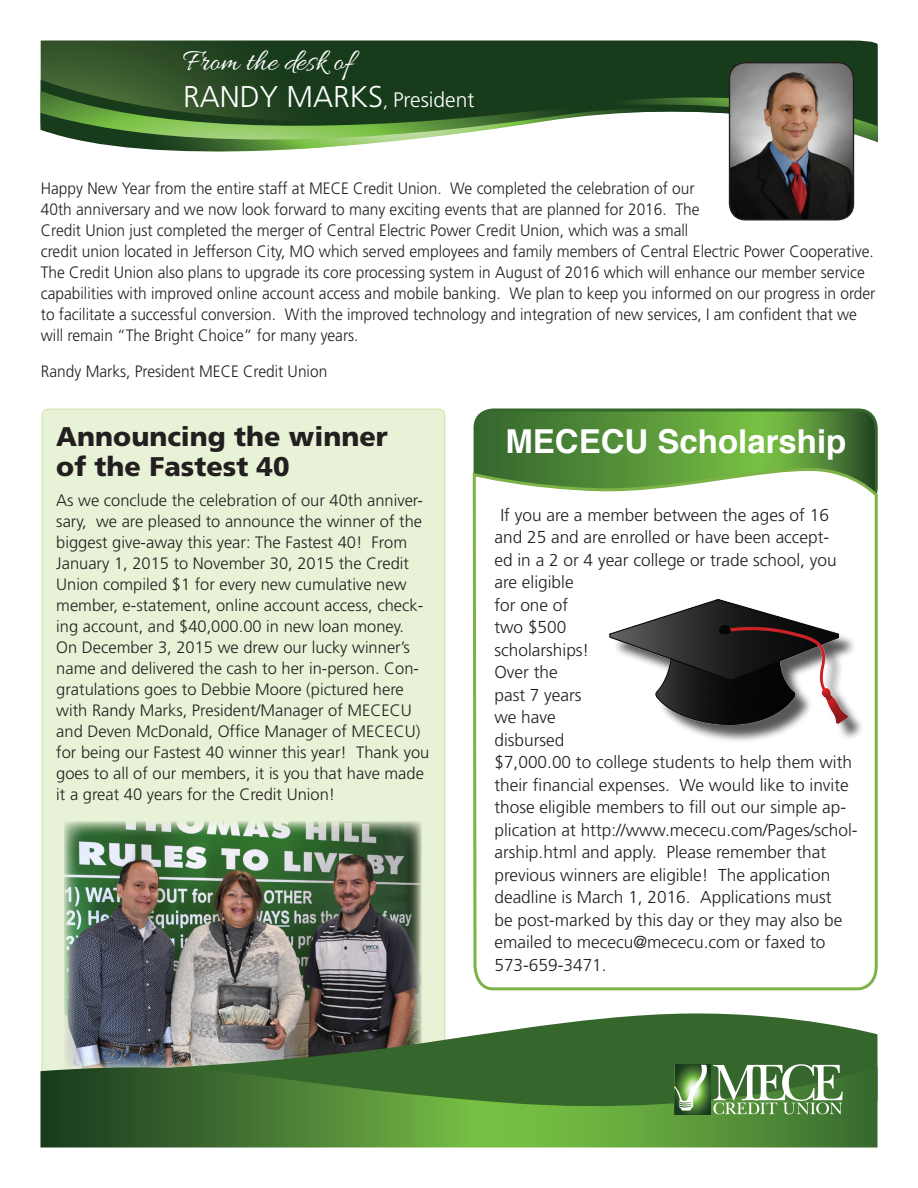
<style>
.page{position:relative;width:918px;height:1188px;background:#fff}
.page>*{position:absolute;margin:0;border:0;box-sizing:border-box;transform-origin:0 0}
.t1{font:700 33px "Helvetica";color:#fff}
.t2{font:31.5px "Allura";color:#fff}
.t3{font:300 30px "Frutiger LT Std";color:#fff}
.t4{font:900 27px "Frutiger";color:#231f20}
.t5{font:300 17.25px/22.5px "Frutiger";color:#231f20}
.t6{font:300 16.5px/21px "Frutiger";color:#231f20;scale:.94 1}
.t7{font:300 16.5px/21px "Frutiger";color:#231f20}
.s1{font-size:18px}
.s2{font-size:21px}
</style>
<div class="page">
<div style="left:42px;top:409px;width:403px;height:694px;background:#e8f2d6;border-radius:6px"></div>
<svg style="left:475px;top:412px;width:399px;height:52px;background:#559038"></svg>
<div style="left:474px;top:408px;width:404px;height:99px;border:3px solid #35662c;border-radius:18px"></div>
<svg style="left:472px;top:464px;width:406px;height:527px"></svg>
<svg style="left:41px;top:40px;width:837px;height:40px;background:#204321"></svg>
<svg style="left:41px;top:80px;width:837px;height:80px;background:#2d4f2c"></svg>
<svg style="left:41px;top:91px;width:688px;height:81px;background:#446342"></svg>
<svg style="left:41px;top:108px;width:688px;height:61px"></svg>
<img style="left:730px;top:63px;width:124px;height:157px">
<div style="left:729px;top:62px;width:125px;height:158px;border:1px solid #231f20;border-radius:16px"></div>
<img style="left:64px;top:821px;width:358px;height:237px">
<svg style="left:152px;top:1013px;width:726px;height:45px;background:#677e5e"></svg>
<svg style="left:40px;top:1058px;width:838px;height:90px;background:#497b36"></svg>
<div style="left:613px;top:602px;width:253px;height:141px;background:#231f20;opacity:.75"></div>
<img style="left:610px;top:599px;width:238px;height:126px">
<img style="left:675px;top:1114px;width:36px;height:1px">
<svg style="left:675px;top:1064px;width:168px;height:50px"></svg>
<p class="t2" style="left:183px;top:44px;width:172px">From the desk of</p>
<p class="t3" style="left:183px;top:79px;width:293px">RANDY MARKS<span class="s1">,</span> <span class="s2">President</span></p>
<p class="t6" style="left:41px;top:177px;width:889px">Happy New Year from the entire staff at MECE Credit Union. We completed the celebration of our<br>40th anniversary and we now look forward to many exciting events that are planned for 2016. The<br>Credit Union just completed the merger of Central Electric Power Credit Union, which was a small<br>credit union located in Jefferson City, MO which served employees and family members of Central Electric Power Cooperative.<br>The Credit Union also plans to upgrade its core processing system in August of 2016 which will enhance our member service capabilities with improved online account access and mobile banking. We plan to keep you informed on our progress in order to facilitate a successful conversion. With the improved technology and integration of new services, I am confident that we will remain “The Bright Choice” for many years.</p>
<p class="t6" style="left:41px;top:360px;width:306px">Randy Marks, President MECE Credit Union</p>
<p class="t4" style="left:56px;top:420px;width:333px">Announcing the winner</p>
<p class="t4" style="left:56px;top:450px;width:235px">of the Fastest 40</p>
<p class="t7" style="left:56px;top:490px;width:368px">As we conclude the celebration of our 40th anniver&shy;sary, we are pleased to announce the winner of the biggest give-away this year: The Fastest 40! From January 1, 2015 to November 30, 2015 the Credit Union compiled $1 for every new cumulative new member, e-statement, online account access, check&shy;ing account, and $40,000.00 in new loan money.</p>
<p class="t7" style="left:56px;top:637px;width:375px">On December 3, 2015 we drew our lucky winner’s name and delivered the cash to her in-person. Con&shy;gratulations goes to Debbie Moore (pictured here with Randy Marks, President/Manager of MECECU and Deven McDonald, Office Manager of MECECU) for being our Fastest 40 winner this year! Thank you goes to all of our members, it is you that have made it a great 40 years for the Credit Union!</p>
<p class="t1" style="left:505px;top:415px;width:343px">MECECU Scholarship</p>
<p class="t5" style="left:494px;top:503px;width:365px;text-indent:6px">If you are a member between the ages of 16 and 25 and are enrolled or have been accept-<br>ed in a 2 or 4 year college or trade school, you are eligible<br>for one of<br>two $500<br>scholarships!<br>Over the<br>past 7 years<br>we have<br>disbursed<br>$7,000.00 to college students to help them with their financial expenses. We would like to invite those eligible members to fill out our simple ap&shy;plication at http://www.mececu.com/Pages/schol&shy;arship.html and apply. Please remember that previous winners are eligible! The application deadline is March 1, 2016. Applications must<br>be post-marked by this day or they may also be emailed to mececu@mececu.com or faxed to<br>573-659-3471.</p>
</div>
